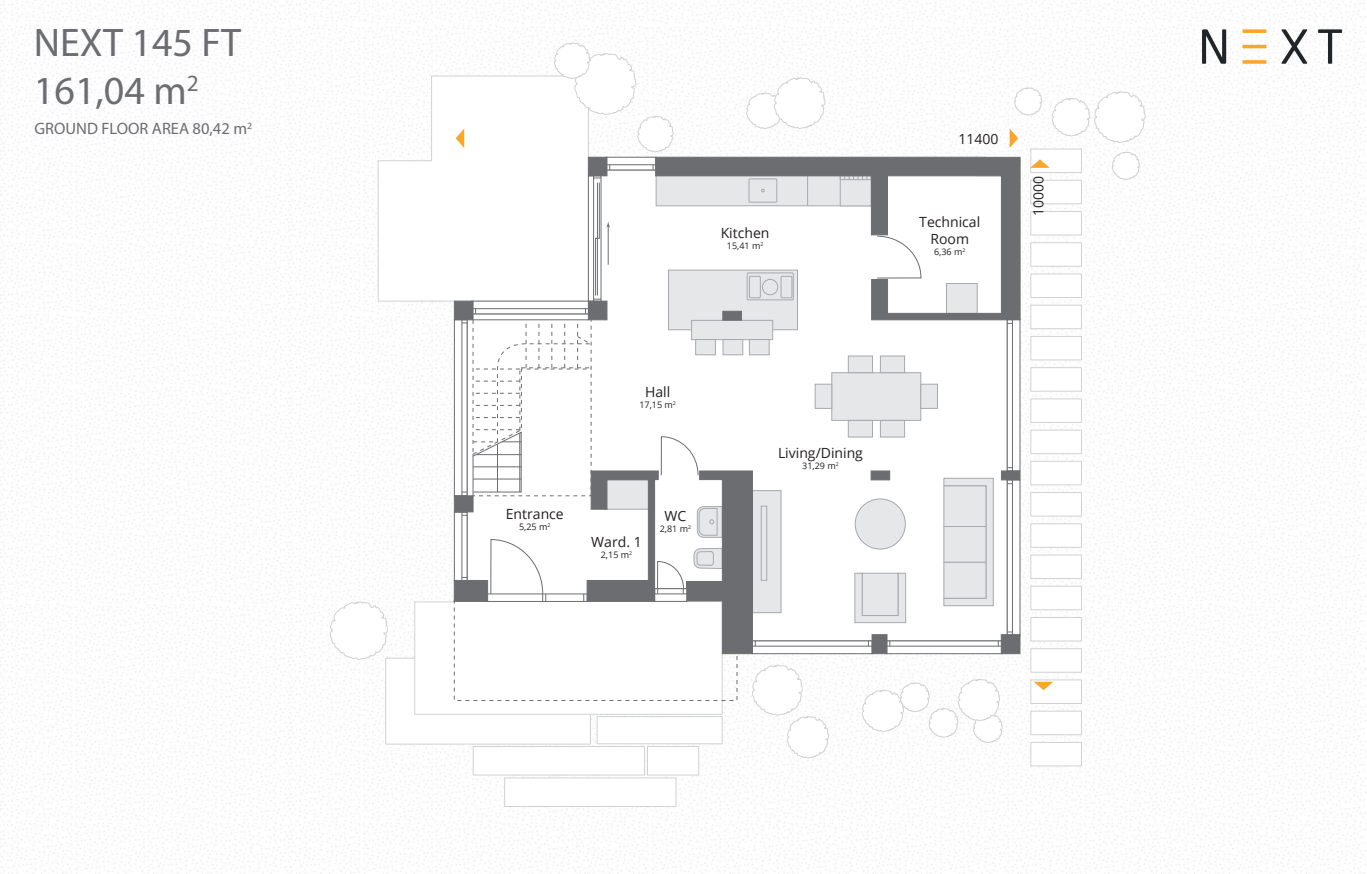
<style>
.page{position:relative;width:1367px;height:874px;background:#fff}
.page>*{position:absolute;margin:0;border:0;box-sizing:border-box;transform-origin:0 0}
.t1{font:40px/48px "Myriad Pro";color:#6c6d70}
.t2{font:16.4px "Myriad Pro";color:#6c6d70}
.t3{font:14px/16.8px "Open Sans";color:#231f20;text-align:center}
.t4{font:9px "Open Sans";color:#231f20}
</style>
<div class="page">
<img style="left:0;top:0;width:1366px;height:873px">
<svg style="left:745px;top:75px;width:80px;height:55px"></svg>
<svg style="left:1111px;top:150px;width:29px;height:30px"></svg>
<svg style="left:1013px;top:86px;width:29px;height:30px"></svg>
<svg style="left:1051px;top:89px;width:94px;height:55px"></svg>
<svg style="left:861px;top:675px;width:142px;height:69px"></svg>
<div style="left:1030px;top:149px;width:51px;height:23px;background:#fff"></div>
<div style="left:1030px;top:149px;width:51px;height:24px;border:1px solid #d1d2d4"></div>
<div style="left:1030px;top:180px;width:51px;height:24px;background:#fff"></div>
<div style="left:1030px;top:180px;width:51px;height:24px;border:1px solid #d1d2d4"></div>
<div style="left:1030px;top:211px;width:51px;height:24px;background:#fff"></div>
<div style="left:1030px;top:211px;width:51px;height:24px;border:1px solid #d1d2d4"></div>
<div style="left:1030px;top:242px;width:51px;height:24px;background:#fff"></div>
<div style="left:1030px;top:242px;width:51px;height:24px;border:1px solid #d1d2d4"></div>
<div style="left:1030px;top:274px;width:51px;height:23px;background:#fff"></div>
<div style="left:1030px;top:273px;width:51px;height:25px;border:1px solid #d1d2d4"></div>
<div style="left:1030px;top:305px;width:51px;height:23px;background:#fff"></div>
<div style="left:1030px;top:304px;width:51px;height:25px;border:1px solid #d1d2d4"></div>
<div style="left:1030px;top:336px;width:51px;height:24px;background:#fff"></div>
<div style="left:1030px;top:336px;width:51px;height:24px;border:1px solid #d1d2d4"></div>
<div style="left:1030px;top:367px;width:51px;height:24px;background:#fff"></div>
<div style="left:1030px;top:367px;width:51px;height:24px;border:1px solid #d1d2d4"></div>
<div style="left:1030px;top:398px;width:51px;height:24px;background:#fff"></div>
<div style="left:1030px;top:398px;width:51px;height:24px;border:1px solid #d1d2d4"></div>
<div style="left:1030px;top:430px;width:51px;height:23px;background:#fff"></div>
<div style="left:1030px;top:429px;width:51px;height:25px;border:1px solid #d1d2d4"></div>
<div style="left:1030px;top:461px;width:51px;height:23px;background:#fff"></div>
<div style="left:1030px;top:460px;width:51px;height:25px;border:1px solid #d1d2d4"></div>
<div style="left:1030px;top:492px;width:51px;height:24px;background:#fff"></div>
<div style="left:1030px;top:492px;width:51px;height:24px;border:1px solid #d1d2d4"></div>
<div style="left:1030px;top:523px;width:51px;height:24px;background:#fff"></div>
<div style="left:1030px;top:523px;width:51px;height:24px;border:1px solid #d1d2d4"></div>
<div style="left:1030px;top:554px;width:51px;height:24px;background:#fff"></div>
<div style="left:1030px;top:554px;width:51px;height:24px;border:1px solid #d1d2d4"></div>
<div style="left:1030px;top:586px;width:51px;height:23px;background:#fff"></div>
<div style="left:1030px;top:585px;width:51px;height:25px;border:1px solid #d1d2d4"></div>
<div style="left:1030px;top:617px;width:51px;height:23px;background:#fff"></div>
<div style="left:1030px;top:616px;width:51px;height:25px;border:1px solid #d1d2d4"></div>
<div style="left:1030px;top:648px;width:51px;height:24px;background:#fff"></div>
<div style="left:1030px;top:648px;width:51px;height:24px;border:1px solid #d1d2d4"></div>
<div style="left:1030px;top:679px;width:51px;height:24px;background:#fff"></div>
<div style="left:1030px;top:679px;width:51px;height:24px;border:1px solid #d1d2d4"></div>
<div style="left:1030px;top:710px;width:51px;height:24px;background:#fff"></div>
<div style="left:1030px;top:710px;width:51px;height:24px;border:1px solid #d1d2d4"></div>
<div style="left:1030px;top:742px;width:51px;height:23px;background:#fff"></div>
<div style="left:1030px;top:741px;width:51px;height:25px;border:1px solid #d1d2d4"></div>
<svg style="left:1242px;top:29px;width:24px;height:4px"></svg>
<svg style="left:1242px;top:45px;width:24px;height:3px"></svg>
<svg style="left:1242px;top:60px;width:24px;height:4px"></svg>
<svg style="left:1201px;top:29px;width:25px;height:35px"></svg>
<svg style="left:1317px;top:29px;width:24px;height:35px"></svg>
<svg style="left:1281px;top:29px;width:26px;height:35px"></svg>
<svg style="left:453px;top:301px;width:554px;height:339px"></svg>
<div style="left:831px;top:372px;width:90px;height:48px;background:#e6e7e9;border:1px solid #a8a9ad"></div>
<div style="left:814px;top:384px;width:18px;height:24px;background:#e6e7e9;border:1px solid #a8a9ad"></div>
<div style="left:920px;top:384px;width:17px;height:24px;background:#e6e7e9;border:1px solid #a8a9ad"></div>
<div style="left:848px;top:355px;width:24px;height:18px;background:#e6e7e9;border:1px solid #a8a9ad"></div>
<div style="left:880px;top:355px;width:24px;height:18px;background:#e6e7e9;border:1px solid #a8a9ad"></div>
<div style="left:848px;top:420px;width:24px;height:17px;background:#e6e7e9;border:1px solid #a8a9ad"></div>
<div style="left:880px;top:420px;width:24px;height:17px;background:#e6e7e9;border:1px solid #a8a9ad"></div>
<svg style="left:829px;top:646px;width:42px;height:7px"></svg>
<div style="left:752px;top:640px;width:120px;height:5px;background:#fff"></div>
<div style="left:751px;top:640px;width:121px;height:6px;border:1px solid #6c6d70"></div>
<svg style="left:887px;top:646px;width:114px;height:7px"></svg>
<div style="left:886px;top:640px;width:116px;height:5px;background:#fff"></div>
<div style="left:886px;top:640px;width:116px;height:6px;border:1px solid #6c6d70"></div>
<svg style="left:1012px;top:480px;width:8px;height:154px"></svg>
<div style="left:1007px;top:479px;width:5px;height:155px;background:#fff"></div>
<div style="left:1007px;top:479px;width:5px;height:156px;border:1px solid #6c6d70"></div>
<svg style="left:1012px;top:320px;width:8px;height:150px"></svg>
<div style="left:1007px;top:319px;width:5px;height:151px;background:#fff"></div>
<div style="left:1007px;top:319px;width:5px;height:152px;border:1px solid #6c6d70"></div>
<div style="left:472px;top:301px;width:116px;height:13px;background:#fff"></div>
<div style="left:471px;top:301px;width:118px;height:13px;border:1px solid #6c6d70"></div>
<svg style="left:1009px;top:128px;width:9px;height:20px"></svg>
<svg style="left:1030px;top:159px;width:19px;height:9px"></svg>
<svg style="left:1034px;top:681px;width:19px;height:9px"></svg>
<svg style="left:378px;top:40px;width:296px;height:261px"></svg>
<svg style="left:943px;top:477px;width:50px;height:129px;background:#e0e1e3"></svg>
<svg style="left:854px;top:572px;width:52px;height:50px;background:#dfe0e2"></svg>
<div style="left:855px;top:498px;width:50px;height:51px;background:#e6e7e9;border-radius:50%"></div>
<div style="left:855px;top:498px;width:50px;height:51px;border:1px solid #a8a9ad;border-radius:50%"></div>
<svg style="left:655px;top:157px;width:365px;height:163px"></svg>
<div style="left:1001px;top:634px;width:19px;height:19px;background:#6c6d70;border:1px solid #6c6d70"></div>
<div style="left:871px;top:634px;width:16px;height:19px;background:#6c6d70;border:1px solid #6c6d70"></div>
<svg style="left:329px;top:308px;width:500px;height:451px"></svg>
<div style="left:454px;top:495px;width:19px;height:17px;background:#6c6d70;border:1px solid #6c6d70"></div>
<div style="left:454px;top:301px;width:19px;height:19px;background:#6c6d70"></div>
<div style="left:588px;top:301px;width:19px;height:19px;background:#6c6d70"></div>
<div style="left:588px;top:157px;width:19px;height:19px;background:#6c6d70"></div>
<div style="left:1001px;top:470px;width:19px;height:10px;background:#6c6d70;border:1px solid #6c6d70"></div>
<div style="left:870px;top:470px;width:19px;height:10px;background:#6c6d70;border:1px solid #6c6d70"></div>
<div style="left:722px;top:311px;width:19px;height:9px;background:#6c6d70"></div>
<div style="left:597px;top:716px;width:125px;height:27px;background:#fff"></div>
<div style="left:596px;top:715px;width:126px;height:28px;border:1px solid #d1d2d4"></div>
<div style="left:473px;top:746px;width:171px;height:28px;background:#fff"></div>
<div style="left:473px;top:745px;width:172px;height:30px;border:1px solid #d1d2d4"></div>
<div style="left:504px;top:777px;width:172px;height:29px;background:#fff"></div>
<div style="left:504px;top:777px;width:172px;height:29px;border:1px solid #d1d2d4"></div>
<div style="left:647px;top:746px;width:51px;height:28px;background:#fff"></div>
<div style="left:647px;top:745px;width:52px;height:30px;border:1px solid #d1d2d4"></div>
<h1 class="t1" style="left:34px;top:18px;width:208px">NEXT 145 FT<br>161,04 m<sup>2</sup></h1>
<p class="t2" style="left:35px;top:118px;width:219px">GROUND FLOOR AREA 80,42 m<sup>2</sup></p>
<p class="t3" style="left:720px;top:224px;width:50px">Kitchen</p>
<p class="t4" style="left:726px;top:239px;width:38px">15,41 m<sup>2</sup></p>
<p class="t3" style="left:645px;top:383px;width:27px">Hall</p>
<p class="t4" style="left:639px;top:398px;width:38px">17,15 m<sup>2</sup></p>
<p class="t3" style="left:506px;top:505px;width:59px">Entrance</p>
<p class="t4" style="left:519px;top:520px;width:33px">5,25 m<sup>2</sup></p>
<p class="t3" style="left:591px;top:533px;width:52px">Ward. 1</p>
<p class="t4" style="left:601px;top:548px;width:33px">2,15 m<sup>2</sup></p>
<p class="t3" style="left:664px;top:506px;width:23px">WC</p>
<p class="t4" style="left:659px;top:522px;width:33px">2,81 m<sup>2</sup></p>
<p class="t3" style="left:778px;top:444px;width:86px">Living/Dining</p>
<p class="t4" style="left:802px;top:459px;width:38px">31,29 m<sup>2</sup></p>
<p class="t3" style="left:958px;top:130px;width:42px">11400</p>
<p class="t3" style="left:919px;top:213px;width:62px">Technical<br>Room</p>
<p class="t4" style="left:934px;top:245px;width:33px">6,36 m<sup>2</sup></p>
<p class="t3" style="left:1029px;top:216px;width:42px;rotate:-90deg">10000</p>
</div>
